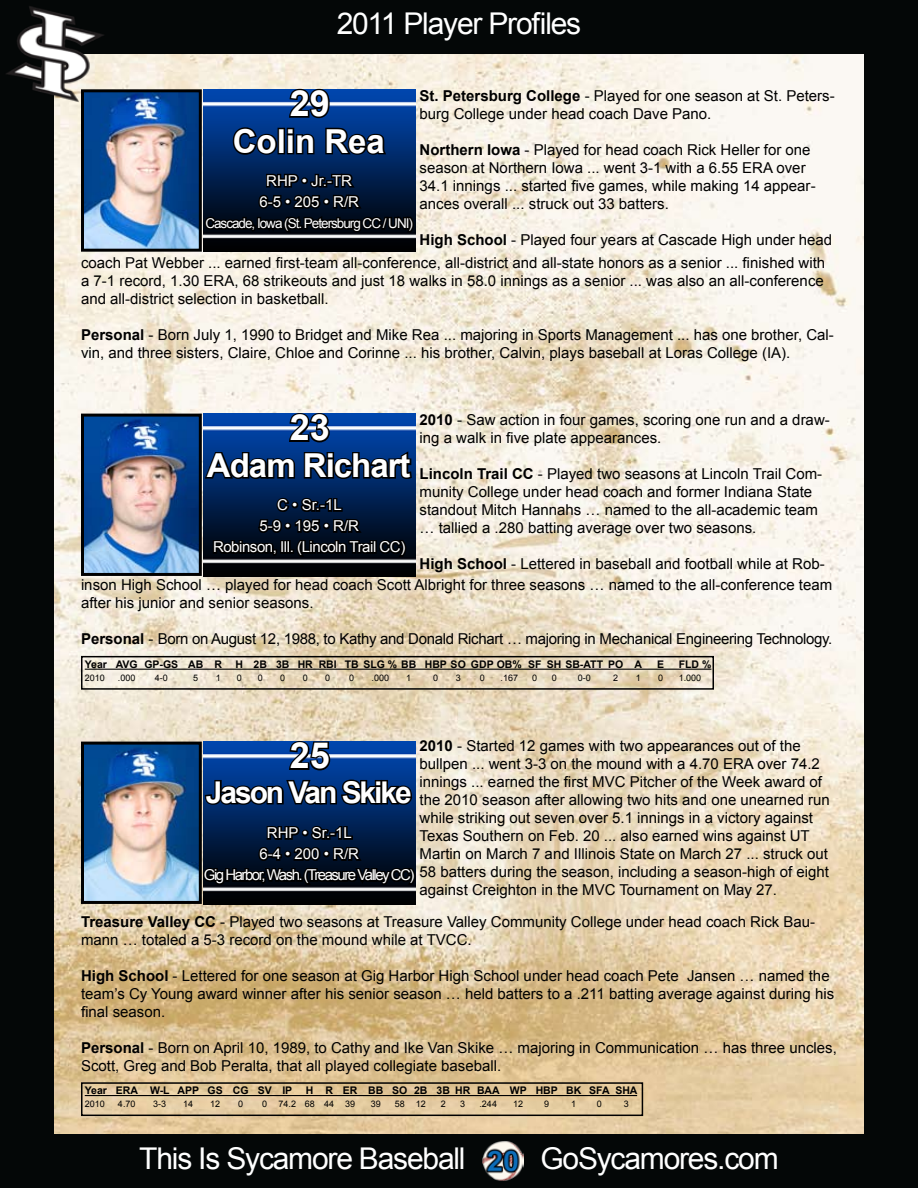
<style>
.page{position:relative;width:918px;height:1188px;background:#fff}
.page>*{position:absolute;margin:0;border:0;box-sizing:border-box;transform-origin:0 0}
.t1{font:700 36px "Arial";color:#fff}
.t2{font:700 33px "Arial";letter-spacing:-.03em;color:#fff}
.t3{font:700 33px "Arial";color:#fff}
.t4{font:30px "Arial";letter-spacing:-.04em;color:#fff}
.t5{font:700 30px "Arial";letter-spacing:-.07em;color:#fff}
.t6{font:15px/18px "Arial";color:#000}
.t7{font:15px "Arial";letter-spacing:-.02em;color:#000}
.t8{font:15px/21px "Arial";letter-spacing:-.1em;color:#fff;text-align:center}
.t9{font:15px/21px "Arial";letter-spacing:-.03em;color:#fff;text-align:center}
.t10{font:15px/21px "Arial";color:#fff;text-align:center}
.t11{font:13.5px "Arial";letter-spacing:-.075em;color:#fff}
.t12{font:700 10.5px "Arial";color:#000}
.t13{font:9px "Arial";color:#000}
.s1{font-weight:700}
</style>
<div class="page">
<img style="left:54px;top:54px;width:810px;height:1080px">
<div style="left:0;top:104px;width:54px;height:1030px;background:#040707"></div>
<div style="left:0;top:0;width:918px;height:54px;background:#040707"></div>
<div style="left:0;top:1134px;width:918px;height:54px;background:#040707"></div>
<div style="left:864px;top:54px;width:54px;height:1080px;background:#040707"></div>
<img style="left:0;top:4px;width:107px;height:100px">
<img style="left:204px;top:90px;width:211px;height:162px">
<img style="left:85px;top:93px;width:113px;height:155px">
<div style="left:81px;top:89px;width:121px;height:163px;border:3px solid #000"></div>
<svg style="left:231px;top:125px;width:48px;height:32px;background:#001e4b"></svg>
<div style="left:278px;top:128px;width:7px;height:26px;border:3px solid #000"></div>
<svg style="left:285px;top:126px;width:31px;height:30px"></svg>
<svg style="left:324px;top:126px;width:65px;height:31px;background:#001940"></svg>
<svg style="left:202px;top:171px;width:214px;height:78px;background:#0c1829"></svg>
<svg style="left:287px;top:87px;width:44px;height:33px"></svg>
<img style="left:204px;top:742px;width:211px;height:162px">
<img style="left:85px;top:746px;width:113px;height:154px">
<div style="left:81px;top:742px;width:121px;height:162px;border:3px solid #000"></div>
<svg style="left:201px;top:823px;width:216px;height:73px;background:#0b182a"></svg>
<svg style="left:203px;top:739px;width:211px;height:68px;background:#123973"></svg>
<img style="left:483px;top:1140px;width:40px;height:41px">
<img style="left:204px;top:414px;width:211px;height:162px">
<img style="left:85px;top:418px;width:113px;height:154px">
<div style="left:81px;top:414px;width:121px;height:162px;border:3px solid #000"></div>
<svg style="left:210px;top:495px;width:198px;height:65px;background:#011026"></svg>
<svg style="left:203px;top:411px;width:210px;height:70px;background:#123974"></svg>
<div style="left:81px;top:656px;width:633px;height:34px;border:2px solid #000"></div>
<hr style="left:85px;top:669px;width:626px;height:1px;background:#000">
<div style="left:81px;top:1082px;width:562px;height:34px;border:2px solid #000"></div>
<hr style="left:85px;top:1095px;width:552px;height:1px;background:#000">
<h3 class="t4" style="left:337px;top:4px;width:246px">2011 Player Profiles</h3>
<h1 class="t1" style="left:290px;top:80px;width:42px">29</h1>
<p class="t6" style="left:420px;top:86px;width:417px"><span class="s1">St. Petersburg College</span> - Played for one season at St. Peters&shy;burg College under head coach Dave Pano.</p>
<p class="t6" style="left:420px;top:140px;width:398px"><span class="s1">Northern Iowa</span> - Played for head coach Rick Heller for one season at Northern Iowa ... went 3-1 with a 6.55 ERA over 34.1 innings ... started five games, while making 14 appear&shy;ances overall ... struck out 33 batters.</p>
<p class="t6" style="left:81px;top:228px;width:753px;line-height:23.2px;text-indent:339px"><span class="s1">High School</span> - Played four years at Cascade High under head coach Pat Webber ... earned first-team all-conference, all-district and all-state honors as a senior ... finished with</p>
<p class="t6" style="left:81px;top:272px;width:744px">a 7-1 record, 1.30 ERA, 68 strikeouts and just 18 walks in 58.0 innings as a senior ... was also an all-conference and all-district selection in basketball.</p>
<p class="t6" style="left:81px;top:326px;width:754px"><span class="s1">Personal</span> - Born July 1, 1990 to Bridget and Mike Rea ... majoring in Sports Management ... has one brother, Cal&shy;vin, and three sisters, Claire, Chloe and Corinne ... his brother, Calvin, plays baseball at Loras College (IA).</p>
<h2 class="t3" style="left:233px;top:120px;width:154px">Colin Rea</h2>
<p class="t10" style="left:259px;top:170px;width:101px">RHP • Jr.-TR<br>6-5 • 205 • R/R</p>
<p class="t11" style="left:205px;top:214px;width:209px">Cascade, Iowa (St. Petersburg CC / UNI)</p>
<h1 class="t1" style="left:290px;top:404px;width:42px">23</h1>
<p class="t6" style="left:420px;top:411px;width:412px"><span class="s1">2010</span> - Saw action in four games, scoring one run and a draw&shy;ing a walk in five plate appearances.</p>
<p class="t6" style="left:420px;top:465px;width:404px"><span class="s1">Lincoln Trail CC</span> - Played two seasons at Lincoln Trail Com&shy;munity College under head coach and former Indiana State standout Mitch Hannahs … named to the all-academic team … tallied a .280 batting average over two seasons.</p>
<p class="t6" style="left:81px;top:553px;width:753px;line-height:21.5px;text-indent:339px"><span class="s1">High School</span> - Lettered in baseball and football while at Rob&shy;inson High School … played for head coach Scott Albright for three seasons … named to the all-conference team</p>
<p class="t6" style="left:81px;top:594px;width:234px">after his junior and senior seasons.</p>
<p class="t7" style="left:81px;top:629px;width:753px"><span class="s1">Personal</span> - Born on August 12, 1988, to Kathy and Donald Richart … majoring in Mechanical Engineering Technology.</p>
<p class="t12" style="left:85px;top:657px;width:139px">Year AVG GP-GS AB R</p>
<p class="t12" style="left:235px;top:657px;width:408px">H 2B 3B HR RBI TB SLG % BB HBP SO GDP OB% SF SH SB-ATT PO A</p>
<p class="t12" style="left:657px;top:657px;width:9px">E</p>
<p class="t12" style="left:679px;top:657px;width:34px">FLD %</p>
<p class="t13" style="left:85px;top:672px;width:22px">2010</p>
<p class="t13" style="left:118px;top:672px;width:19px">.000</p>
<p class="t13" style="left:155px;top:672px;width:15px">4-0</p>
<p class="t13" style="left:193px;top:672px;width:7px">5</p>
<p class="t13" style="left:216px;top:672px;width:7px">1</p>
<p class="t13" style="left:237px;top:672px;width:7px">0</p>
<p class="t13" style="left:258px;top:672px;width:7px">0</p>
<p class="t13" style="left:280px;top:672px;width:7px">0</p>
<p class="t13" style="left:303px;top:672px;width:7px">0</p>
<p class="t13" style="left:325px;top:672px;width:7px">0</p>
<p class="t13" style="left:349px;top:672px;width:7px">0</p>
<p class="t13" style="left:371px;top:672px;width:19px">.000</p>
<p class="t13" style="left:406px;top:672px;width:7px">1</p>
<p class="t13" style="left:433px;top:672px;width:7px">0</p>
<p class="t13" style="left:456px;top:672px;width:7px">3</p>
<p class="t13" style="left:480px;top:672px;width:7px">0</p>
<p class="t13" style="left:501px;top:672px;width:19px">.167</p>
<p class="t13" style="left:532px;top:672px;width:7px">0</p>
<p class="t13" style="left:552px;top:672px;width:7px">0</p>
<p class="t13" style="left:578px;top:672px;width:15px">0-0</p>
<p class="t13" style="left:613px;top:672px;width:7px">2</p>
<p class="t13" style="left:636px;top:672px;width:7px">1</p>
<p class="t13" style="left:658px;top:672px;width:7px">0</p>
<p class="t13" style="left:679px;top:672px;width:24px">1.000</p>
<h2 class="t2" style="left:207px;top:444px;width:205px">Adam Richart</h2>
<p class="t9" style="left:213px;top:495px;width:194px">C • Sr.-1L<br>5-9 • 195 • R/R<br>Robinson, Ill. (Lincoln Trail CC)</p>
<h1 class="t1" style="left:290px;top:732px;width:42px">25</h1>
<p class="t6" style="left:420px;top:737px;width:412px"><span class="s1">2010</span> - Started 12 games with two appearances out of the bullpen ... went 3-3 on the mound with a 4.70 ERA over 74.2 innings ... earned the first MVC Pitcher of the Week award of the 2010 season after allowing two hits and one unearned run while striking out seven over 5.1 innings in a victory against Texas Southern on Feb. 20 ... also earned wins against UT Martin on March 7 and Illinois State on March 27 ... struck out 58 batters during the season, including a season-high of eight against Creighton in the MVC Tournament on May 27.</p>
<p class="t6" style="left:81px;top:913px;width:736px"><span class="s1">Treasure Valley CC</span> - Played two seasons at Treasure Valley Community College under head coach Rick Bau&shy;mann … totaled a 5-3 record on the mound while at TVCC.</p>
<p class="t6" style="left:81px;top:967px;width:755px"><span class="s1">High School</span> - Lettered for one season at Gig Harbor High School under head coach Pete Jansen … named the team’s Cy Young award winner after his senior season … held batters to a .211 batting average against during his final season.</p>
<p class="t6" style="left:81px;top:1039px;width:757px"><span class="s1">Personal</span> - Born on April 10, 1989, to Cathy and Ike Van Skike … majoring in Communication … has three uncles,<br>Scott, Greg and Bob Peralta, that all played collegiate baseball.</p>
<h3 class="t5" style="left:206px;top:773px;width:207px">Jason Van Skike</h3>
<p class="t8" style="left:204px;top:823px;width:212px">RHP • Sr.-1L<br>6-4 • 200 • R/R<br>Gig Harbor, Wash. (Treasure Valley CC)</p>
<p class="t12" style="left:85px;top:1084px;width:209px">Year ERA W-L APP GS CG SV IP</p>
<p class="t12" style="left:306px;top:1084px;width:333px">H R ER BB SO 2B 3B HR BAA WP HBP BK SFA SHA</p>
<p class="t13" style="left:85px;top:1098px;width:22px">2010</p>
<p class="t13" style="left:118px;top:1098px;width:19px">4.70</p>
<p class="t13" style="left:153px;top:1098px;width:15px">3-3</p>
<p class="t13" style="left:183px;top:1098px;width:12px">14</p>
<p class="t13" style="left:210px;top:1098px;width:12px">12</p>
<p class="t13" style="left:238px;top:1098px;width:7px">0</p>
<p class="t13" style="left:262px;top:1098px;width:95px">0 74.2 68 44 39</p>
<p class="t13" style="left:371px;top:1098px;width:12px">39</p>
<p class="t13" style="left:395px;top:1098px;width:33px">58 12</p>
<p class="t13" style="left:441px;top:1098px;width:7px">2</p>
<p class="t13" style="left:460px;top:1098px;width:7px">3</p>
<p class="t13" style="left:479px;top:1098px;width:19px">.244</p>
<p class="t13" style="left:513px;top:1098px;width:12px">12</p>
<p class="t13" style="left:544px;top:1098px;width:7px">9</p>
<p class="t13" style="left:571px;top:1098px;width:7px">1</p>
<p class="t13" style="left:597px;top:1098px;width:7px">0</p>
<p class="t13" style="left:624px;top:1098px;width:7px">3</p>
<h3 class="t4" style="left:139px;top:1139px;width:641px">This Is Sycamore Baseball ● GoSycamores.com</h3>
</div>
